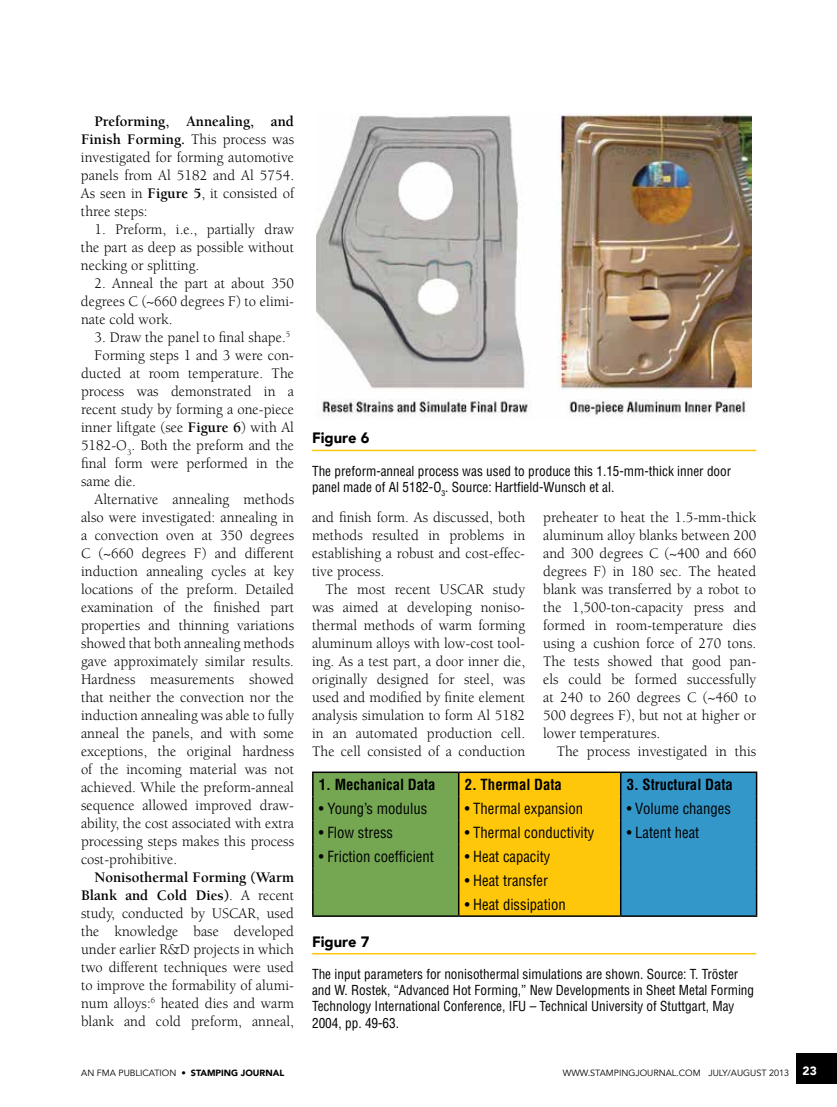
<style>
.page{position:relative;width:837px;height:1107px;background:#fff}
.page>*{position:absolute;margin:0;border:0;box-sizing:border-box;transform-origin:0 0}
.t1{font:15px/18px "Berkeley";letter-spacing:.005em;color:#000;text-align:justify}
.t2{font:condensed 15px "Helvetica";color:#000}
.t3{font:700 condensed 15px "Helvetica";color:#000}
.t4{font:900 15px "Avenir";color:#000}
.t5{font:condensed 13.5px/16.2px "Helvetica";color:#000}
.t6{font:9px "Avenir";color:#000}
.s1{font-weight:700}
.s2{font-weight:900}
.s3{font-weight:900;font-size:12px;color:#fff}
</style>
<div class="page">
<div style="left:796px;top:1053px;width:41px;height:31px;background:#000"></div>
<hr style="left:312px;top:772px;width:147px;height:1px;background:#000">
<hr style="left:312px;top:773px;width:2px;height:23px;background:#000">
<hr style="left:312px;top:796px;width:2px;height:24px;background:#000">
<hr style="left:312px;top:820px;width:2px;height:24px;background:#000">
<hr style="left:312px;top:844px;width:2px;height:24px;background:#000">
<hr style="left:312px;top:868px;width:2px;height:24px;background:#000">
<hr style="left:312px;top:892px;width:2px;height:23px;background:#000">
<svg style="left:313px;top:772px;width:444px;height:143px;background:#91ab5a"></svg>
<hr style="left:312px;top:915px;width:147px;height:2px;background:#000">
<hr style="left:459px;top:915px;width:162px;height:2px;background:#000">
<hr style="left:621px;top:915px;width:136px;height:2px;background:#000">
<img style="left:316px;top:114px;width:436px;height:303px">
<hr style="left:312px;top:450px;width:444px;height:1px;background:#ffc709">
<hr style="left:312px;top:953px;width:444px;height:1px;background:#ffc709">
<p class="t1" style="left:81px;top:113px;width:215px;text-indent:14px"><span class="s1">Preforming, Annealing, and Finish Forming.</span> This process was investigated for forming automotive panels from Al 5182 and Al 5754.<br>As seen in <span class="s1">Figure 5</span>, it consisted of three steps:</p>
<p class="t1" style="left:81px;top:221px;width:215px;text-indent:14px">1. Preform, i.e., partially draw the part as deep as possible without necking or splitting.</p>
<p class="t1" style="left:81px;top:275px;width:215px;text-indent:14px">2. Anneal the part at about 350 degrees C (~660 degrees F) to elimi&shy;nate cold work.</p>
<p class="t1" style="left:95px;top:329px;width:197px">3. Draw the panel to final shape.<sup>5</sup></p>
<p class="t1" style="left:95px;top:347px;width:201px">Forming steps 1 and 3 were con-</p>
<p class="t1" style="left:81px;top:365px;width:215px">ducted at room temperature. The</p>
<p class="t1" style="left:81px;top:383px;width:215px">process was demonstrated in a</p>
<p class="t1" style="left:81px;top:401px;width:215px">recent study by forming a one-piece</p>
<p class="t1" style="left:81px;top:419px;width:215px">inner liftgate (see <span class="s1">Figure 6</span>) with Al</p>
<p class="t1" style="left:81px;top:437px;width:215px">5182-O<sub>3</sub>. Both the preform and the</p>
<p class="t1" style="left:81px;top:455px;width:215px">final form were performed in the</p>
<p class="t1" style="left:81px;top:473px;width:57px">same die.</p>
<p class="t1" style="left:95px;top:491px;width:201px">Alternative annealing methods</p>
<p class="t1" style="left:81px;top:509px;width:215px">also were investigated: annealing in</p>
<p class="t1" style="left:81px;top:527px;width:215px">a convection oven at 350 degrees</p>
<p class="t1" style="left:81px;top:545px;width:215px">C (~660 degrees F) and different</p>
<p class="t1" style="left:81px;top:563px;width:215px">induction annealing cycles at key</p>
<p class="t1" style="left:81px;top:581px;width:215px">locations of the preform. Detailed</p>
<p class="t1" style="left:81px;top:599px;width:215px">examination of the finished part</p>
<p class="t1" style="left:81px;top:617px;width:215px">properties and thinning variations</p>
<p class="t1" style="left:81px;top:635px;width:215px">showed that both annealing methods</p>
<p class="t1" style="left:81px;top:653px;width:215px">gave approximately similar results.</p>
<p class="t1" style="left:81px;top:671px;width:215px">Hardness measurements showed</p>
<p class="t1" style="left:81px;top:689px;width:215px">that neither the convection nor the</p>
<p class="t1" style="left:81px;top:707px;width:215px">induction annealing was able to fully</p>
<p class="t1" style="left:81px;top:725px;width:215px">anneal the panels, and with some</p>
<p class="t1" style="left:81px;top:743px;width:215px">exceptions, the original hardness</p>
<p class="t1" style="left:81px;top:761px;width:215px">of the incoming material was not</p>
<p class="t1" style="left:81px;top:779px;width:215px">achieved. While the preform-anneal</p>
<p class="t1" style="left:81px;top:797px;width:215px">sequence allowed improved draw-</p>
<p class="t1" style="left:81px;top:815px;width:215px">ability, the cost associated with extra</p>
<p class="t1" style="left:81px;top:833px;width:215px">processing steps makes this process</p>
<p class="t1" style="left:81px;top:851px;width:98px">cost-prohibitive.</p>
<p class="t1" style="left:81px;top:869px;width:215px;text-indent:14px"><span class="s1">Nonisothermal Forming (Warm Blank and Cold Dies)</span>. A recent study, conducted by USCAR, used the knowledge base developed under earlier R&amp;D projects in which two different techniques were used to improve the formability of alumi&shy;num alloys:<sup>6</sup> heated dies and warm blank and cold preform, anneal,</p>
<p class="t4" style="left:312px;top:425px;width:59px">Figure 6</p>
<p class="t5" style="left:312px;top:463px;width:421px">The preform-anneal process was used to produce this 1.15-mm-thick inner door panel made of Al 5182-O<sub>3</sub>. Source: Hartfield-Wunsch et al.</p>
<p class="t1" style="left:312px;top:509px;width:215px">and finish form. As discussed, both methods resulted in problems in establishing a robust and cost-effec&shy;tive process.</p>
<p class="t1" style="left:312px;top:581px;width:215px;text-indent:14px">The most recent USCAR study was aimed at developing noniso&shy;thermal methods of warm forming aluminum alloys with low-cost tool&shy;ing. As a test part, a door inner die, originally designed for steel, was used and modified by finite element analysis simulation to form Al 5182 in an automated production cell.<br>The cell consisted of a conduction</p>
<p class="t1" style="left:543px;top:509px;width:215px">preheater to heat the 1.5-mm-thick aluminum alloy blanks between 200 and 300 degrees C (~400 and 660 degrees F) in 180 sec. The heated blank was transferred by a robot to the 1,500-ton-capacity press and formed in room-temperature dies using a cushion force of 270 tons.<br>The tests showed that good pan&shy;els could be formed successfully at 240 to 260 degrees C (~460 to 500 degrees F), but not at higher or lower temperatures.</p>
<p class="t1" style="left:557px;top:743px;width:201px">The process investigated in this</p>
<p class="t3" style="left:319px;top:775px;width:118px">1. Mechanical Data</p>
<p class="t3" style="left:465px;top:775px;width:99px">2. Thermal Data</p>
<p class="t3" style="left:627px;top:775px;width:108px">3. Structural Data</p>
<p class="t2" style="left:319px;top:799px;width:110px">• Young’s modulus</p>
<p class="t2" style="left:465px;top:799px;width:120px">• Thermal expansion</p>
<p class="t2" style="left:627px;top:799px;width:106px">• Volume changes</p>
<p class="t2" style="left:319px;top:823px;width:76px">• Flow stress</p>
<p class="t2" style="left:465px;top:823px;width:131px">• Thermal conductivity</p>
<p class="t2" style="left:627px;top:823px;width:74px">• Latent heat</p>
<p class="t2" style="left:319px;top:847px;width:117px">• Friction coefficient</p>
<p class="t2" style="left:465px;top:847px;width:87px">• Heat capacity</p>
<p class="t2" style="left:465px;top:871px;width:85px">• Heat transfer</p>
<p class="t2" style="left:465px;top:895px;width:103px">• Heat dissipation</p>
<p class="t4" style="left:312px;top:928px;width:59px">Figure 7</p>
<p class="t5" style="left:312px;top:966px;width:444px">The input parameters for nonisothermal simulations are shown. Source: T. Tröster and W. Rostek, “Advanced Hot Forming,” New Developments in Sheet Metal Forming Technology International Conference, IFU – Technical University of Stuttgart, May 2004, pp. 49-63.</p>
<p class="t6" style="left:81px;top:1067px;width:205px">AN FMA PUBLICATION • <span class="s2">STAMPING JOURNAL</span></p>
<p class="t6" style="left:563px;top:1067px;width:39px">WWW.STAMPIN</p>
<p class="t6" style="left:628px;top:1067px;width:37px">GJOU RNAL</p>
<p class="t6" style="left:676px;top:1067px;width:11px">.COM</p>
<p class="t6" style="left:708px;top:1067px;width:110px">JULY/AUGUST 2013 <span class="s3">23</span></p>
</div>
